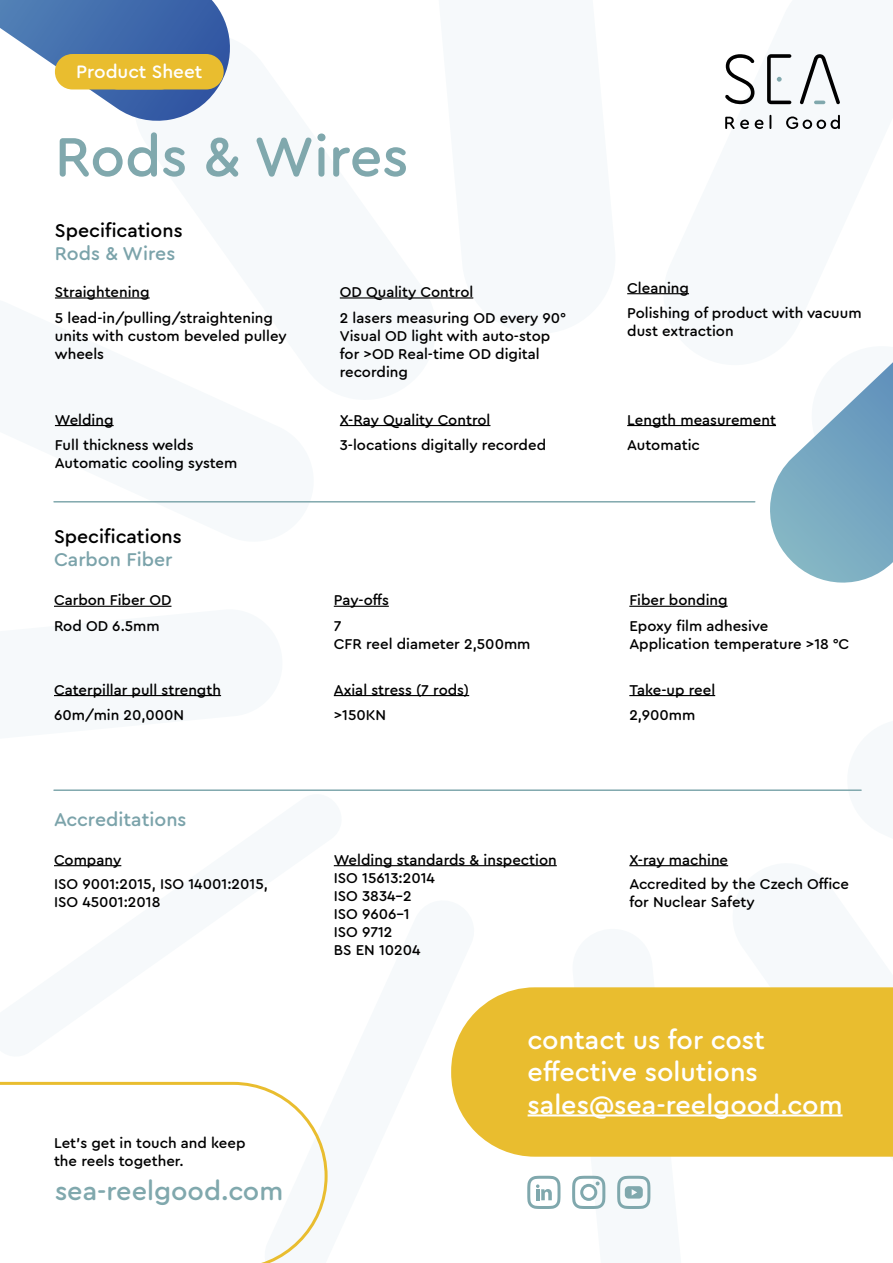
<style>
.page{position:relative;width:893px;height:1263px;background:#fff}
.page>*{position:absolute;margin:0;border:0;box-sizing:border-box;transform-origin:0 0}
.t1{font:500 57.3px "Cera Round Pro";color:#80a8ad}
.t2{font:500 27px/32.4px "Cera Round Pro";color:#fff}
.t3{font:500 27px "Cera Round Pro";color:#80a8ad}
.t4{font:500 19.5px "Cera Round Pro";color:#7ba3aa}
.t5{font:500 19.5px "Cera Round Pro";color:#000}
.t6{font:500 18.9px "Cera Round Pro";color:#fff}
.t7{font:500 15px/18px "Cera Round Pro";color:#000}
</style>
<div class="page">
<svg style="left:54px;top:695px;width:168px;height:2px"></svg>
<svg style="left:53px;top:297px;width:269px;height:206px;fill:#f6f9fb"></svg>
<hr style="left:54px;top:501px;width:701px;height:1px;background:#80a8ad">
<svg style="left:770px;top:362px;width:123px;height:221px"></svg>
<svg style="left:725px;top:54px;width:29px;height:50px"></svg>
<svg style="left:767px;top:54px;width:24px;height:50px"></svg>
<svg style="left:800px;top:54px;width:40px;height:50px"></svg>
<svg style="left:725px;top:117px;width:24px;height:12px"></svg>
<svg style="left:755px;top:120px;width:8px;height:9px"></svg>
<svg style="left:769px;top:115px;width:2px;height:14px"></svg>
<svg style="left:786px;top:115px;width:54px;height:14px"></svg>
<svg style="left:0;top:0;width:230px;height:121px"></svg>
<hr style="left:55px;top:297px;width:95px;height:2px;background:#000">
<hr style="left:340px;top:297px;width:133px;height:2px;background:#000">
<hr style="left:627px;top:293px;width:62px;height:1px;background:#000">
<hr style="left:55px;top:425px;width:59px;height:1px;background:#000">
<hr style="left:340px;top:425px;width:150px;height:1px;background:#000">
<hr style="left:627px;top:425px;width:149px;height:1px;background:#000">
<hr style="left:334px;top:606px;width:55px;height:1px;background:#000">
<hr style="left:629px;top:606px;width:99px;height:1px;background:#000">
<hr style="left:54px;top:695px;width:167px;height:1px;background:#000">
<hr style="left:334px;top:695px;width:135px;height:1px;background:#000">
<hr style="left:629px;top:695px;width:86px;height:1px;background:#000">
<hr style="left:54px;top:606px;width:117px;height:1px;background:#000">
<hr style="left:54px;top:865px;width:67px;height:1px;background:#000">
<hr style="left:334px;top:865px;width:223px;height:1px;background:#000">
<hr style="left:629px;top:865px;width:99px;height:1px;background:#000">
<svg style="left:451px;top:987px;width:442px;height:170px;fill:#e9bd2f"></svg>
<hr style="left:528px;top:1114px;width:315px;height:2px;background:#fff">
<svg style="left:0;top:1082px;width:328px;height:181px"></svg>
<svg style="left:527px;top:1176px;width:33px;height:33px"></svg>
<svg style="left:572px;top:987px;width:115px;height:222px"></svg>
<hr style="left:54px;top:789px;width:807px;height:2px;background:#80a8ad">
<p class="t6" style="left:76px;top:59px;width:128px">Product Sheet</p>
<h1 class="t1" style="left:55px;top:117px;width:355px">Rods &amp; Wires</h1>
<h3 class="t5" style="left:55px;top:217px;width:129px">Specifications</h3>
<h3 class="t4" style="left:55px;top:240px;width:122px">Rods &amp; Wires</h3>
<p class="t7" style="left:55px;top:282px;width:96px">Straightening</p>
<p class="t7" style="left:340px;top:282px;width:135px">OD Quality Control</p>
<p class="t7" style="left:627px;top:278px;width:63px">Cleaning</p>
<p class="t7" style="left:55px;top:308px;width:233px">5 lead-in/pulling/straightening units with custom beveled pulley wheels</p>
<p class="t7" style="left:340px;top:308px;width:227px">2 lasers measuring OD every 90°<br>Visual OD light with auto-stop for &gt;OD Real-time OD digital recording</p>
<p class="t7" style="left:627px;top:303px;width:236px">Polishing of product with vacuum dust extraction</p>
<p class="t7" style="left:55px;top:410px;width:60px">Welding</p>
<p class="t7" style="left:340px;top:410px;width:152px">X-Ray Quality Control</p>
<p class="t7" style="left:627px;top:410px;width:150px">Length measurement</p>
<p class="t7" style="left:55px;top:435px;width:184px">Full thickness welds<br>Automatic cooling system</p>
<p class="t7" style="left:340px;top:435px;width:208px">3-locations digitally recorded</p>
<p class="t7" style="left:627px;top:435px;width:74px">Automatic</p>
<h3 class="t5" style="left:54px;top:523px;width:129px">Specifications</h3>
<h3 class="t4" style="left:54px;top:546px;width:120px">Carbon Fiber</h3>
<p class="t7" style="left:54px;top:590px;width:119px">Carbon Fiber OD</p>
<p class="t7" style="left:54px;top:616px;width:107px">Rod OD 6.5mm</p>
<p class="t7" style="left:334px;top:590px;width:57px">Pay-offs</p>
<p class="t7" style="left:629px;top:590px;width:100px">Fiber bonding</p>
<p class="t7" style="left:334px;top:616px;width:198px">7<br>CFR reel diameter 2,500mm</p>
<p class="t7" style="left:629px;top:616px;width:221px">Epoxy film adhesive<br>Application temperature &gt;18 °C</p>
<p class="t7" style="left:54px;top:680px;width:169px">Caterpillar pull strength</p>
<p class="t7" style="left:334px;top:680px;width:137px">Axial stress (7 rods)</p>
<p class="t7" style="left:629px;top:680px;width:87px">Take-up reel</p>
<p class="t7" style="left:54px;top:705px;width:132px">60m/min 20,000N</p>
<p class="t7" style="left:334px;top:705px;width:54px">&gt;150KN</p>
<p class="t7" style="left:629px;top:705px;width:68px">2,900mm</p>
<h3 class="t4" style="left:54px;top:806px;width:134px">Accreditations</h3>
<p class="t7" style="left:54px;top:847px;width:215px;line-height:24px">Company<br>ISO 9001:2015, ISO 14001:2015,</p>
<p class="t7" style="left:54px;top:892px;width:108px">ISO 45001:2018</p>
<p class="t7" style="left:54px;top:1133px;width:193px">Let's get in touch and keep the reels together.</p>
<h2 class="t3" style="left:55px;top:1172px;width:230px">sea-reelgood.com</h2>
<p class="t7" style="left:334px;top:850px;width:224px">Welding standards &amp; inspection<br>ISO 15613:2014<br>ISO 3834-2<br>ISO 9606-1<br>ISO 9712<br>BS EN 10204</p>
<p class="t7" style="left:629px;top:847px;width:221px;line-height:24px">X-ray machine<br>Accredited by the Czech Office</p>
<p class="t7" style="left:629px;top:892px;width:127px">for Nuclear Safety</p>
<h2 class="t2" style="left:528px;top:1022px;width:316px">contact us for cost effective solutions sales@sea-reelgood.com</h2>
</div>
